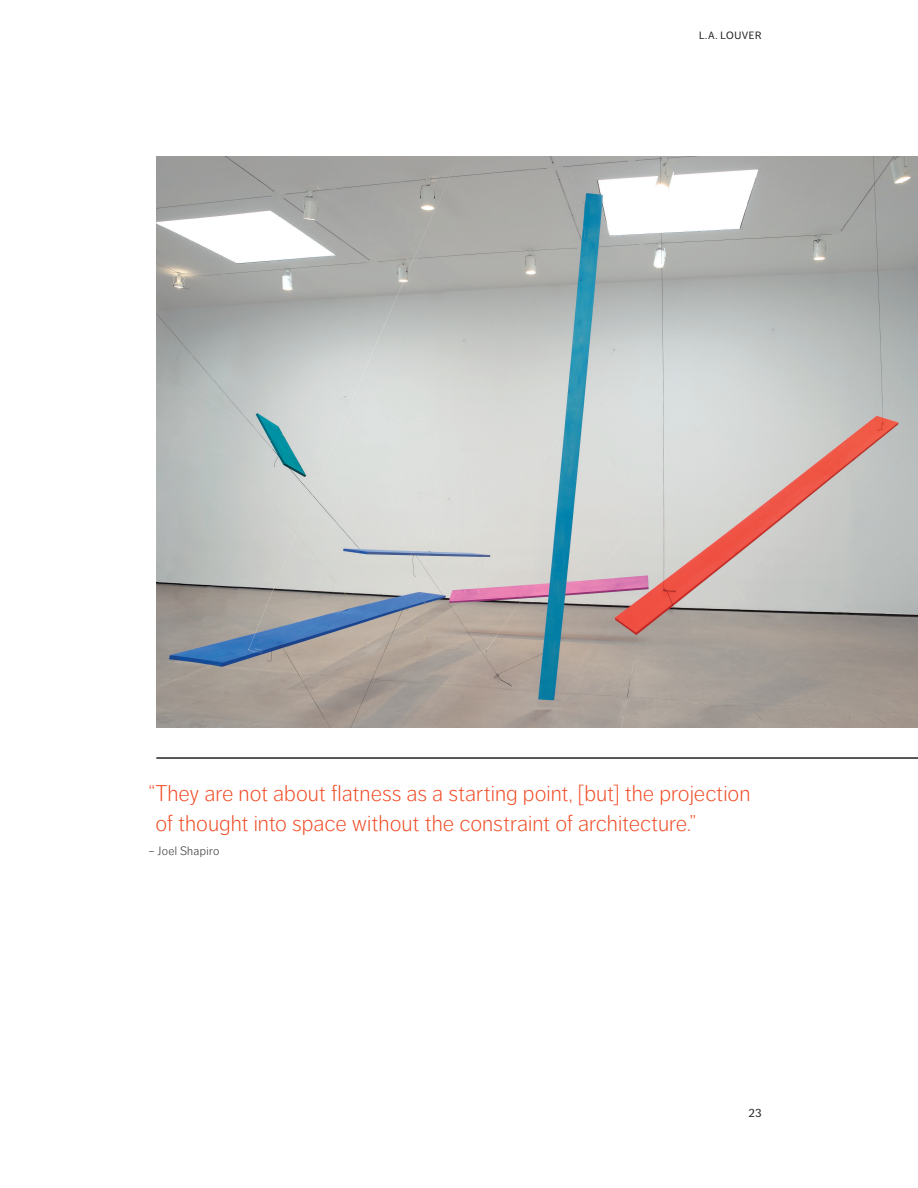
<style>
.page{position:relative;width:918px;height:1188px;background:#fff}
.page>*{position:absolute;margin:0;border:0;box-sizing:border-box;transform-origin:0 0}
.t1{font:300 22.5px/30px "Dagny OT";color:#f04a23}
.t2{font:300 12px "Dagny OT";letter-spacing:.03em;color:#231f20}
.t3{font:12px "Dagny OT";color:#231f20}
.t4{font:10.5px "Dagny OT";letter-spacing:.05em;color:#231f20}
</style>
<div class="page">
<img style="left:156px;top:156px;width:762px;height:571px">
<hr style="left:156px;top:757px;width:762px;height:2px;background:#231f20">
<p class="t4" style="left:699px;top:29px;width:64px">L.A. LOUVER</p>
<p class="t1" style="left:155px;top:779px;width:597px;text-indent:-7px">“They are not about flatness as a starting point, [but] the projection of thought into space without the constraint of architecture.”</p>
<p class="t2" style="left:148px;top:844px;width:72px">– Joel Shapiro</p>
<p class="t3" style="left:748px;top:1106px;width:15px">23</p>
</div>
